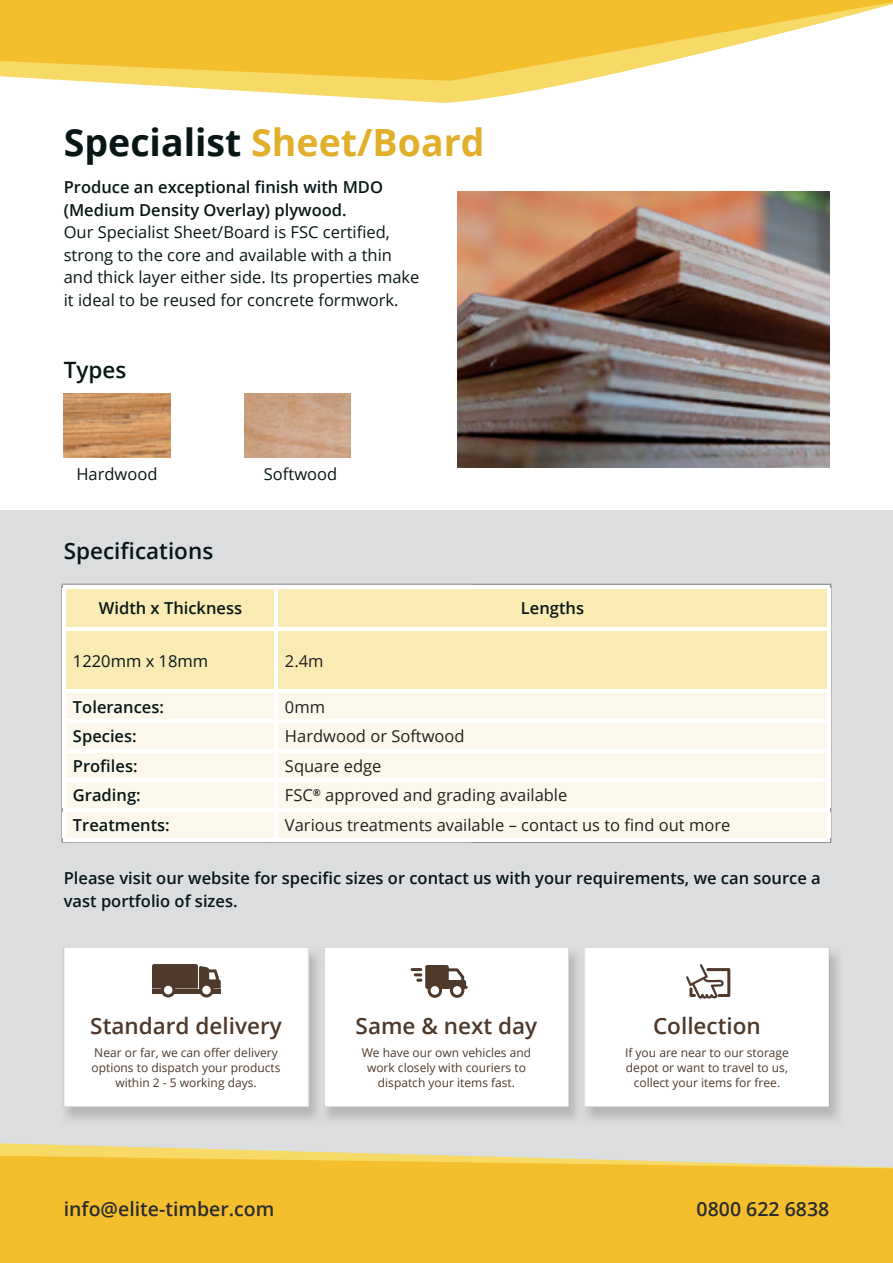
<style>
.page{position:relative;width:893px;height:1263px;background:#fff}
.page>*{position:absolute;margin:0;border:0;box-sizing:border-box;transform-origin:0 0}
.t1{font:700 37.5px "Open Sans";color:#e1af29}
.t2{font:600 22.5px "Open Sans";color:#4e392a}
.t3{font:600 22.5px "Open Sans";color:#081716}
.t4{font:600 19.5px "Open Sans";color:#292d2f}
.t5{font:600 16.5px/22.5px "Open Sans";color:#081716}
.t6{font:16.5px/22.5px "Open Sans";color:#081716}
.t7{font:16.5px "Open Sans";color:#231f20}
.t8{font:12px/15px "Open Sans";color:#4e392a;text-align:center}
.s1{color:#081716}
</style>
<div class="page">
<img style="left:457px;top:191px;width:372px;height:277px">
<div style="left:0;top:510px;width:893px;height:753px;background:#dbddde"></div>
<div style="left:66px;top:588px;width:761px;height:101px;background:#faeab3"></div>
<div style="left:66px;top:693px;width:761px;height:145px;background:#fbf8eb"></div>
<hr style="left:63px;top:585px;width:213px;height:3px;background:#fff">
<hr style="left:63px;top:588px;width:3px;height:41px;background:#fff">
<hr style="left:276px;top:585px;width:554px;height:3px;background:#fff">
<hr style="left:827px;top:588px;width:3px;height:41px;background:#fff">
<hr style="left:63px;top:629px;width:3px;height:62px;background:#fff">
<hr style="left:827px;top:629px;width:3px;height:62px;background:#fff">
<hr style="left:63px;top:691px;width:3px;height:30px;background:#fff">
<hr style="left:827px;top:691px;width:3px;height:30px;background:#fff">
<hr style="left:63px;top:721px;width:3px;height:30px;background:#fff">
<hr style="left:827px;top:721px;width:3px;height:30px;background:#fff">
<hr style="left:63px;top:751px;width:3px;height:29px;background:#fff">
<hr style="left:827px;top:751px;width:3px;height:29px;background:#fff">
<hr style="left:63px;top:780px;width:3px;height:28px;background:#fff">
<hr style="left:827px;top:780px;width:3px;height:28px;background:#fff">
<hr style="left:63px;top:808px;width:213px;height:4px;background:#fff">
<hr style="left:63px;top:812px;width:3px;height:26px;background:#fff">
<hr style="left:276px;top:808px;width:554px;height:4px;background:#fff">
<hr style="left:827px;top:812px;width:3px;height:26px;background:#fff">
<hr style="left:63px;top:838px;width:213px;height:3px;background:#fff">
<hr style="left:276px;top:838px;width:554px;height:3px;background:#fff">
<hr style="left:275px;top:588px;width:3px;height:39px;background:#fff">
<hr style="left:66px;top:627px;width:210px;height:4px;background:#fff">
<hr style="left:276px;top:627px;width:551px;height:4px;background:#fff">
<hr style="left:275px;top:631px;width:3px;height:58px;background:#fff">
<hr style="left:66px;top:689px;width:210px;height:4px;background:#fff">
<hr style="left:276px;top:689px;width:551px;height:4px;background:#fff">
<hr style="left:275px;top:693px;width:3px;height:26px;background:#fff">
<hr style="left:66px;top:719px;width:210px;height:4px;background:#fff">
<hr style="left:276px;top:719px;width:551px;height:4px;background:#fff">
<hr style="left:275px;top:723px;width:3px;height:26px;background:#fff">
<hr style="left:66px;top:749px;width:210px;height:3px;background:#fff">
<hr style="left:276px;top:749px;width:551px;height:3px;background:#fff">
<hr style="left:275px;top:752px;width:3px;height:26px;background:#fff">
<hr style="left:66px;top:778px;width:210px;height:4px;background:#fff">
<hr style="left:276px;top:778px;width:551px;height:4px;background:#fff">
<hr style="left:275px;top:782px;width:3px;height:26px;background:#fff">
<hr style="left:275px;top:812px;width:3px;height:26px;background:#fff">
<div style="left:64px;top:947px;width:244px;height:160px;background:#fff"></div>
<div style="left:585px;top:947px;width:244px;height:160px;background:#fff"></div>
<div style="left:324px;top:947px;width:245px;height:160px;background:#fff"></div>
<img style="left:64px;top:393px;width:106px;height:64px">
<img style="left:244px;top:393px;width:107px;height:64px">
<svg style="left:0;top:1146px;width:893px;height:117px;background:#f2c23d"></svg>
<svg style="left:80px;top:81px;width:500px;height:22px"></svg>
<svg style="left:0;top:0;width:893px;height:81px;fill:#f5be2c"></svg>
<h1 class="t1" style="left:64px;top:116px;width:422px"><span class="s1">Specialist</span> Sheet/Board</h1>
<p class="t5" style="left:64px;top:176px;width:321px">Produce an exceptional finish with MDO (Medium Density Overlay) plywood.</p>
<p class="t6" style="left:64px;top:221px;width:357px">Our Specialist Sheet/Board is FSC certified, strong to the core and available with a thin and thick layer either side. Its properties make it ideal to be reused for concrete formwork.</p>
<h2 class="t3" style="left:64px;top:354px;width:64px">Types</h2>
<p class="t6" style="left:76px;top:463px;width:83px">Hardwood</p>
<p class="t6" style="left:264px;top:463px;width:75px">Softwood</p>
<h2 class="t3" style="left:64px;top:536px;width:151px">Specifications</h2>
<p class="t5" style="left:99px;top:597px;width:145px">Width x Thickness</p>
<p class="t5" style="left:521px;top:597px;width:65px">Lengths</p>
<p class="t6" style="left:73px;top:649px;width:137px">1220mm x 18mm</p>
<p class="t7" style="left:285px;top:649px;width:40px">2.4m</p>
<p class="t5" style="left:73px;top:695px;width:92px">Tolerances:</p>
<p class="t7" style="left:285px;top:695px;width:42px">0mm</p>
<p class="t5" style="left:73px;top:725px;width:65px">Species:</p>
<p class="t7" style="left:285px;top:725px;width:181px">Hardwood or Softwood</p>
<p class="t5" style="left:73px;top:754px;width:66px">Profiles:</p>
<p class="t7" style="left:285px;top:754px;width:98px">Square edge</p>
<p class="t5" style="left:73px;top:784px;width:69px">Grading:</p>
<p class="t7" style="left:285px;top:784px;width:284px">FSC<sup>®</sup> approved and grading available</p>
<p class="t5" style="left:73px;top:813px;width:98px">Treatments:</p>
<p class="t7" style="left:285px;top:814px;width:447px">Various treatments available – contact us to find out more</p>
<p class="t5" style="left:64px;top:867px;width:758px">Please visit our website for specific sizes or contact us with your requirements, we can source a vast portfolio of sizes.</p>
<h2 class="t2" style="left:90px;top:1010px;width:193px">Standard delivery</h2>
<p class="t8" style="left:91px;top:1045px;width:191px">Near or far, we can offer delivery options to dispatch your products within 2 - 5 working days.</p>
<h2 class="t2" style="left:356px;top:1010px;width:183px">Same &amp; next day</h2>
<p class="t8" style="left:362px;top:1045px;width:171px">We have our own vehicles and work closely with couriers to dispatch your items fast.</p>
<h2 class="t2" style="left:653px;top:1010px;width:109px">Collection</h2>
<p class="t8" style="left:625px;top:1045px;width:165px">If you are near to our storage depot or want to travel to us, collect your items for free.</p>
<p class="t4" style="left:64px;top:1196px;width:212px">info@elite-timber.com</p>
<p class="t4" style="left:697px;top:1196px;width:134px">0800 622 6838</p>
</div>
